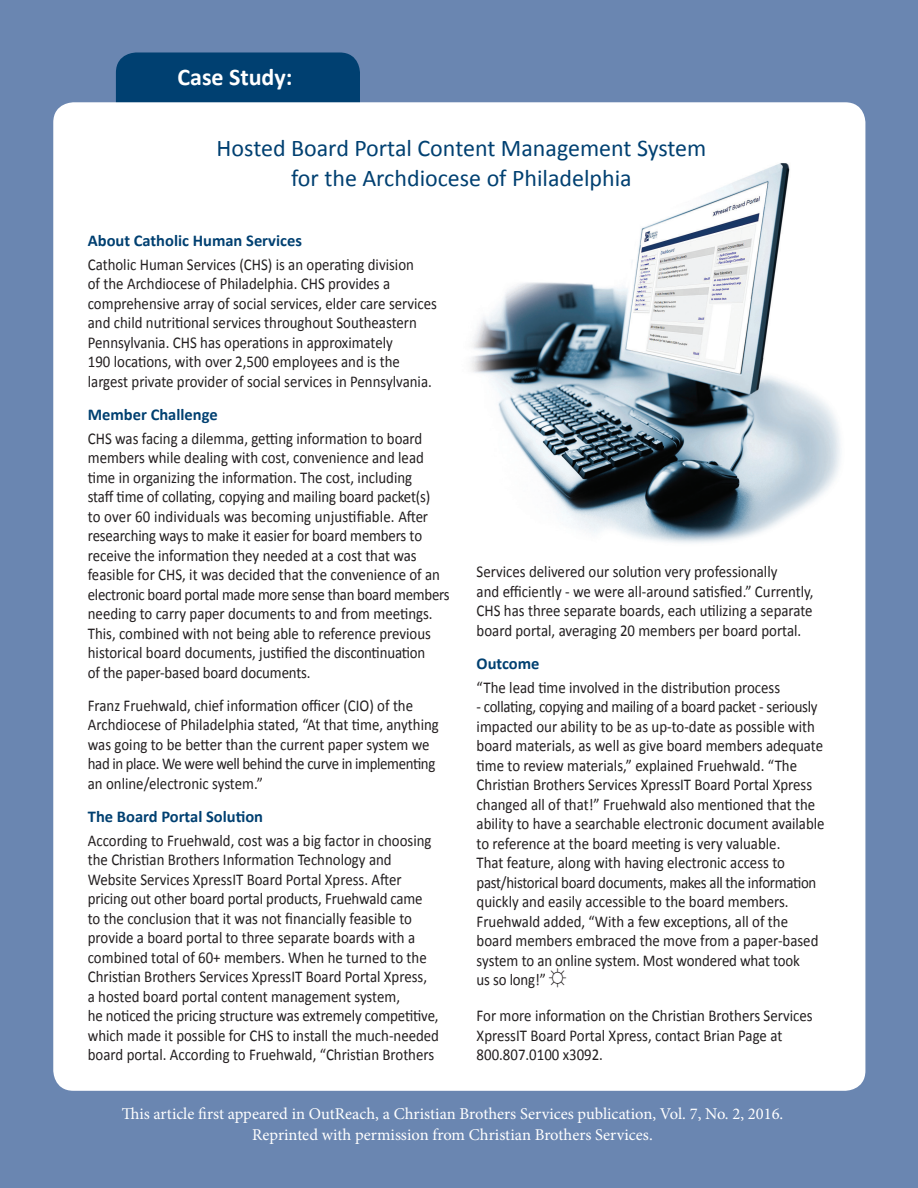
<style>
.page{position:relative;width:918px;height:1188px;background:#6a86b1}
.page>*{position:absolute;margin:0;border:0;box-sizing:border-box;transform-origin:0 0}
.t1{font:24px/30px "Calibri";color:#004071;text-align:center}
.t2{font:700 24px "Calibri";color:#fff}
.t3{font:16.5px/19.5px "Calibri";color:#231f20;scale:.9 1}
.t4{font:16.5px/21px "Minion Pro";color:#fff;text-align:center}
.t5{font:700 16.5px "Calibri";color:#004071}
.s1{font-family:"Arial Narrow";font-weight:700;font-style:italic;font-size:21px}
</style>
<div class="page">
<div style="left:116px;top:52px;width:244px;height:74px;background:#004071;border-radius:20px"></div>
<div style="left:53px;top:102px;width:812px;height:989px;background:#fff;border-radius:20px"></div>
<img style="left:471px;top:163px;width:370px;height:380px">
<h1 class="t2" style="left:177px;top:62px;width:117px">Case Study:</h1>
<h1 class="t1" style="left:217px;top:133px;width:491px">Hosted Board Portal Content Management System for the Archdiocese of Philadelphia</h1>
<p class="t5" style="left:88px;top:230px;width:216px">About Catholic Human Services</p>
<p class="t3" style="left:88px;top:254px;width:390px">Catholic Human Services (CHS) is an operating division<br>of the Archdiocese of Philadelphia. CHS provides a comprehensive array of social services, elder care services and child nutritional services throughout Southeastern Pennsylvania. CHS has operations in approximately<br>190 locations, with over 2,500 employees and is the largest private provider of social services in Pennsylvania.</p>
<p class="t5" style="left:88px;top:404px;width:131px">Member Challenge</p>
<p class="t3" style="left:88px;top:428px;width:403px">CHS was facing a dilemma, getting information to board members while dealing with cost, convenience and lead time in organizing the information. The cost, including<br>staff time of collating, copying and mailing board packet(s)<br>to over 60 individuals was becoming unjustifiable. After researching ways to make it easier for board members to receive the information they needed at a cost that was feasible for CHS, it was decided that the convenience of an electronic board portal made more sense than board members needing to carry paper documents to and from meetings.<br>This, combined with not being able to reference previous historical board documents, justified the discontinuation<br>of the paper-based board documents.</p>
<p class="t3" style="left:88px;top:695px;width:392px">Franz Fruehwald, chief information officer (CIO) of the Archdiocese of Philadelphia stated, “At that time, anything was going to be better than the current paper system we had in place. We were well behind the curve in implementing an online/electronic system.”</p>
<p class="t5" style="left:88px;top:806px;width:177px">The Board Portal Solution</p>
<p class="t3" style="left:88px;top:830px;width:392px">According to Fruehwald, cost was a big factor in choosing the Christian Brothers Information Technology and Website Services XpressIT Board Portal Xpress. After pricing out other board portal products, Fruehwald came to the conclusion that it was not financially feasible to provide a board portal to three separate boards with a combined total of 60+ members. When he turned to the Christian Brothers Services XpressIT Board Portal Xpress,<br>a hosted board portal content management system,<br>he noticed the pricing structure was extremely competitive, which made it possible for CHS to install the much-needed board portal. According to Fruehwald, “Christian Brothers</p>
<p class="t3" style="left:477px;top:562px;width:376px">Services delivered our solution very professionally<br>and efficiently - we were all-around satisfied.” Currently, CHS has three separate boards, each utilizing a separate board portal, averaging 20 members per board portal.</p>
<p class="t5" style="left:477px;top:653px;width:64px">Outcome</p>
<p class="t3" style="left:477px;top:677px;width:339px">“The lead time involved in the distribution process</p>
<p class="t3" style="left:477px;top:697px;width:388px">- collating, copying and mailing of a board packet - seriously impacted our ability to be as up-to-date as possible with board materials, as well as give board members adequate time to review materials,” explained Fruehwald. “The Christian Brothers Services XpressIT Board Portal Xpress changed all of that!” Fruehwald also mentioned that the ability to have a searchable electronic document available to reference at the board meeting is very valuable.<br>That feature, along with having electronic access to past/historical board documents, makes all the information quickly and easily accessible to the board members.<br>Fruehwald added, “With a few exceptions, all of the board members embraced the move from a paper-based system to an online system. Most wondered what took<br>us so long!” <span class="s1">☼</span></p>
<p class="t3" style="left:477px;top:1006px;width:375px">For more information on the Christian Brothers Services<br>XpressIT Board Portal Xpress, contact Brian Page at<br>800.807.0100 x3092.</p>
<p class="t4" style="left:122px;top:1104px;width:663px">This article first appeared in OutReach, a Christian Brothers Services publication, Vol. 7, No. 2, 2016.<br>Reprinted with permission from Christian Brothers Services.</p>
</div>
